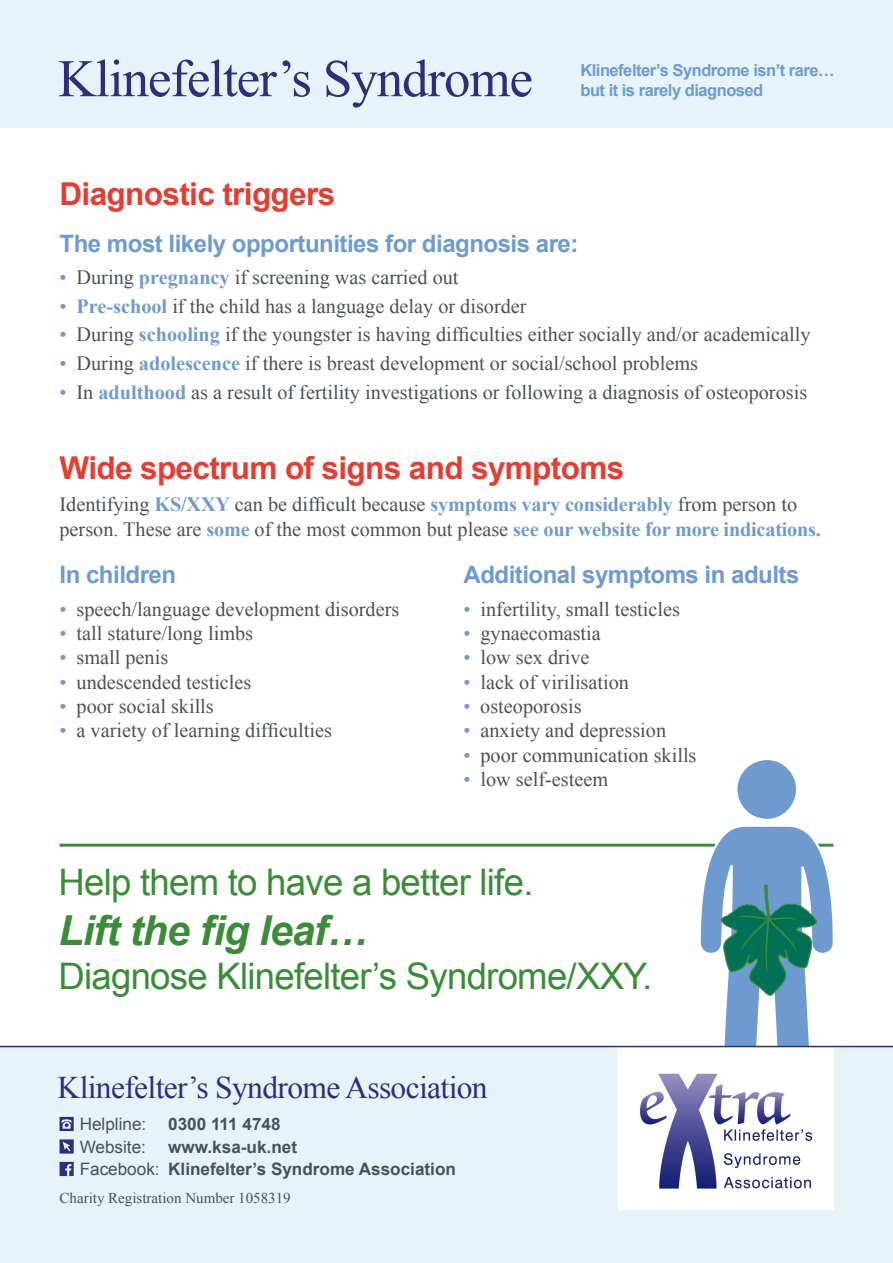
<style>
.page{position:relative;width:893px;height:1263px;background:#fff}
.page>*{position:absolute;margin:0;border:0;box-sizing:border-box;transform-origin:0 0}
.t1{font:52.95px "Times New Roman";letter-spacing:-.02em;color:#302d79}
.t2{font:italic 700 41.25px "Arial";letter-spacing:-.02em;color:#3a8c38}
.t3{font:36.6px "Arial";letter-spacing:-.02em;color:#3a8c38}
.t4{font:700 31.5px "Arial";letter-spacing:-.02em;color:#e73c31}
.t5{font:31.5px "Times New Roman";letter-spacing:-.02em;color:#302d79}
.t6{font:700 24px "Arial";letter-spacing:-.02em;color:#6d9bcf}
.t7{font:20.25px/24.3px "Times New Roman";color:#485156}
.t8{font:700 17.1px/22.6px "Arial";color:#485156}
.t9{font:17.1px "Arial";color:#485156}
.t10{font:700 16.5px/19.8px "Arial";letter-spacing:-.03em;color:#6d9bcf}
.t11{font:15px "Times New Roman";color:#485156}
.s1{color:#6d9bcf}
.s2{font-weight:700;color:#6d9bcf}
.s3{font-weight:400}
</style>
<div class="page">
<hr style="left:60px;top:844px;width:773px;height:3px;background:#3a8c38">
<svg style="left:700px;top:760px;width:134px;height:286px"></svg>
<div style="left:0;top:1047px;width:893px;height:216px;background:#e6f4fa"></div>
<div style="left:618px;top:1047px;width:215px;height:163px;background:#fff"></div>
<img style="left:640px;top:1073px;width:173px;height:116px">
<hr style="left:0;top:1046px;width:893px;height:1px;background:#302d79">
<svg style="left:60px;top:1162px;width:14px;height:14px"></svg>
<svg style="left:60px;top:1117px;width:14px;height:14px"></svg>
<svg style="left:60px;top:1139px;width:14px;height:14px"></svg>
<div style="left:0;top:0;width:893px;height:128px;background:#e6f4fa"></div>
<h1 class="t1" style="left:58px;top:43px;width:476px">Klinefelter’s Syndrome</h1>
<h3 class="t4" style="left:60px;top:173px;width:277px">Diagnostic triggers</h3>
<p class="t10" style="left:580px;top:61px;width:256px">Klinefelter’s Syndrome isn’t rare… but it is rarely diagnosed</p>
<p class="t6" style="left:60px;top:227px;width:520px">The most likely opportunities for diagnosis are:</p>
<p class="t7" style="left:60px;top:265px;width:401px"><span class="s1">•</span> During <span class="s2">pregnancy</span> if screening was carried out</p>
<p class="t7" style="left:60px;top:294px;width:469px"><span class="s1">•</span> <span class="s2">Pre-school</span> if the child has a language delay or disorder</p>
<p class="t7" style="left:60px;top:322px;width:752px"><span class="s1">•</span> During <span class="s2">schooling</span> if the youngster is having difficulties either socially and/or academically</p>
<p class="t7" style="left:60px;top:351px;width:640px"><span class="s1">•</span> During <span class="s2">adolescence</span> if there is breast development or social/school problems</p>
<p class="t7" style="left:60px;top:379px;width:749px"><span class="s1">•</span> In <span class="s2">adulthood</span> as a result of fertility investigations or following a diagnosis of osteoporosis</p>
<h3 class="t4" style="left:60px;top:446px;width:566px">Wide spectrum of signs and symptoms</h3>
<p class="t7" style="left:60px;top:492px;width:763px">Identifying <span class="s2">KS/XXY</span> can be difficult because <span class="s2">symptoms vary considerably</span> from person to person. These are <span class="s2">some</span> of the most common but please <span class="s2">see our website for more indications.</span></p>
<p class="t6" style="left:60px;top:559px;width:118px">In children</p>
<p class="t7" style="left:60px;top:597px;width:341px"><span class="s1">•</span> speech/language development disorders</p>
<p class="t7" style="left:60px;top:621px;width:195px"><span class="s1">•</span> tall stature/long limbs</p>
<p class="t7" style="left:60px;top:645px;width:110px"><span class="s1">•</span> small penis</p>
<p class="t7" style="left:60px;top:669px;width:193px"><span class="s1">•</span> undescended testicles</p>
<p class="t7" style="left:60px;top:694px;width:156px"><span class="s1">•</span> poor social skills</p>
<p class="t7" style="left:60px;top:718px;width:274px"><span class="s1">•</span> a variety of learning difficulties</p>
<p class="t6" style="left:463px;top:559px;width:337px">Additional symptoms in adults</p>
<p class="t7" style="left:463px;top:597px;width:218px"><span class="s1">•</span> infertility, small testicles</p>
<p class="t7" style="left:463px;top:621px;width:139px"><span class="s1">•</span> gynaecomastia</p>
<p class="t7" style="left:463px;top:645px;width:128px"><span class="s1">•</span> low sex drive</p>
<p class="t7" style="left:463px;top:669px;width:167px"><span class="s1">•</span> lack of virilisation</p>
<p class="t7" style="left:463px;top:694px;width:120px"><span class="s1">•</span> osteoporosis</p>
<p class="t7" style="left:463px;top:718px;width:204px"><span class="s1">•</span> anxiety and depression</p>
<p class="t7" style="left:463px;top:742px;width:234px"><span class="s1">•</span> poor communication skills</p>
<p class="t7" style="left:463px;top:767px;width:146px"><span class="s1">•</span> low self-esteem</p>
<h3 class="t3" style="left:58px;top:858px;width:476px">Help them to have a better life.</h3>
<h2 class="t2" style="left:58px;top:903px;width:311px">Lift the fig leaf…</h2>
<h3 class="t3" style="left:58px;top:952px;width:595px">Diagnose Klinefelter’s Syndrome/XXY.</h3>
<h3 class="t5" style="left:58px;top:1066px;width:432px">Klinefelter’s Syndrome Association</h3>
<p class="t9" style="left:80px;top:1113px;width:68px">Helpline:</p>
<p class="t8" style="left:168px;top:1113px;width:114px">0300 111 4748</p>
<p class="t9" style="left:80px;top:1135px;width:68px">Website:</p>
<p class="t8" style="left:80px;top:1136px;width:378px;text-indent:88px">www.ksa-uk.net<br><span class="s3">Facebook:</span> Klinefelter’s Syndrome Association</p>
<p class="t11" style="left:60px;top:1188px;width:233px">Charity Registration Number 1058319</p>
</div>
